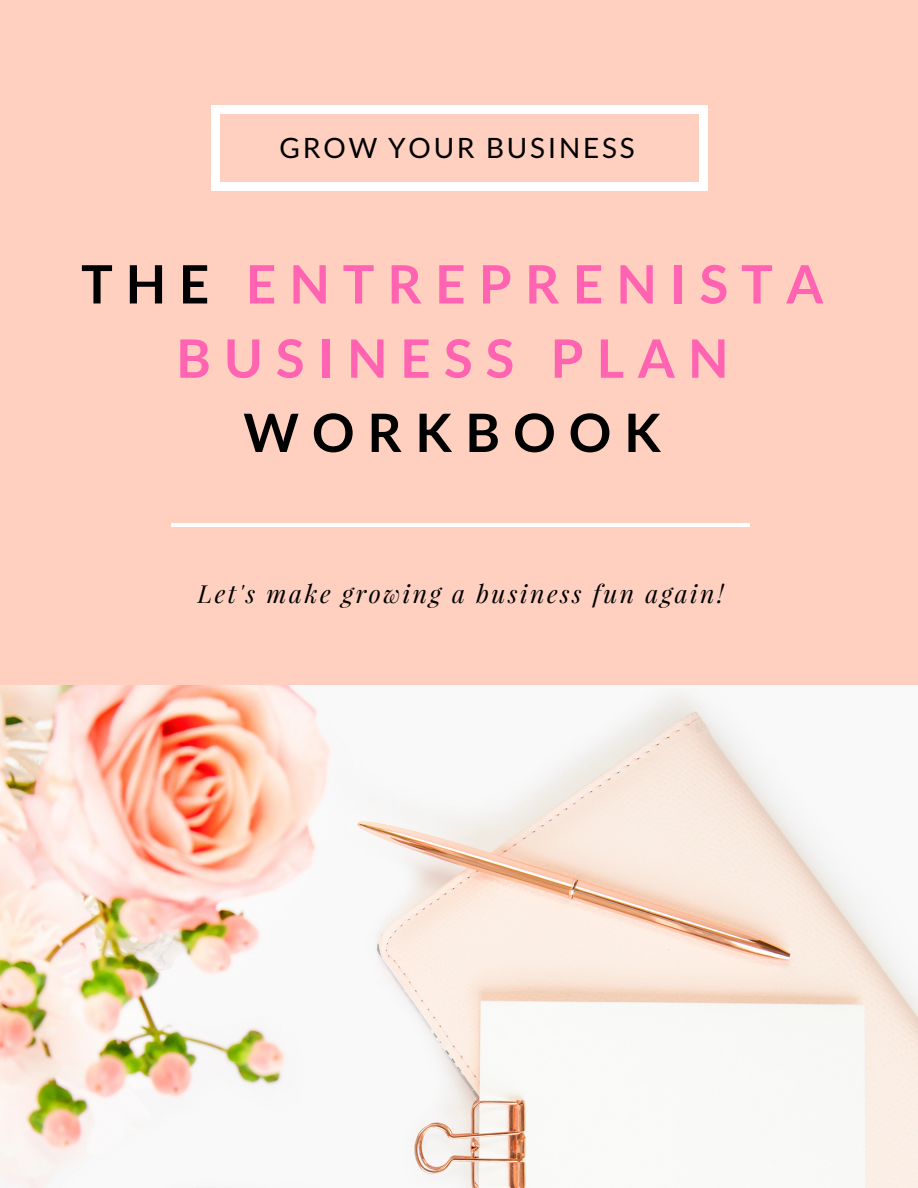
<style>
.page{position:relative;width:918px;height:1188px;background:#fff}
.page>*{position:absolute;margin:0;border:0;box-sizing:border-box;transform-origin:0 0}
.t1{font:700 52.95px/74.2px "Lato";letter-spacing:.25em;color:#ff63b1;text-align:center}
.t2{font:700 52.95px "Lato";letter-spacing:.25em;color:#000}
.t3{font:28.05px "Lato";letter-spacing:.1em;color:#000}
.t4{font:italic 24.9px "Playfair Display";letter-spacing:.1em;color:#000}
.s1{color:#000}
</style>
<div class="page">
<div style="left:0;top:0;width:918px;height:686px;background:#ffd0bf"></div>
<div style="left:699px;top:182px;width:8px;height:9px;background:#fff"></div>
<div style="left:211px;top:113px;width:8px;height:70px;background:#fff"></div>
<div style="left:211px;top:182px;width:8px;height:9px;background:#fff"></div>
<div style="left:699px;top:113px;width:8px;height:70px;background:#fff"></div>
<div style="left:219px;top:182px;width:480px;height:9px;background:#fff"></div>
<div style="left:699px;top:105px;width:8px;height:8px;background:#fff"></div>
<div style="left:211px;top:105px;width:8px;height:8px;background:#fff"></div>
<div style="left:219px;top:105px;width:480px;height:8px;background:#fff"></div>
<hr style="left:171px;top:523px;width:578px;height:4px;background:#fff">
<img style="left:0;top:685px;width:918px;height:503px">
<p class="t3" style="left:279px;top:130px;width:357px">GROW YOUR BUSINESS</p>
<h1 class="t1" style="left:81px;top:246px;width:744px"><span class="s1">THE</span> ENTREPRENISTA<br>BUSINESS PLAN</h1>
<h1 class="t2" style="left:243px;top:400px;width:419px">WORKBOOK</h1>
<p class="t4" style="left:198px;top:576px;width:528px">Let's make growing a business fun again!</p>
</div>
